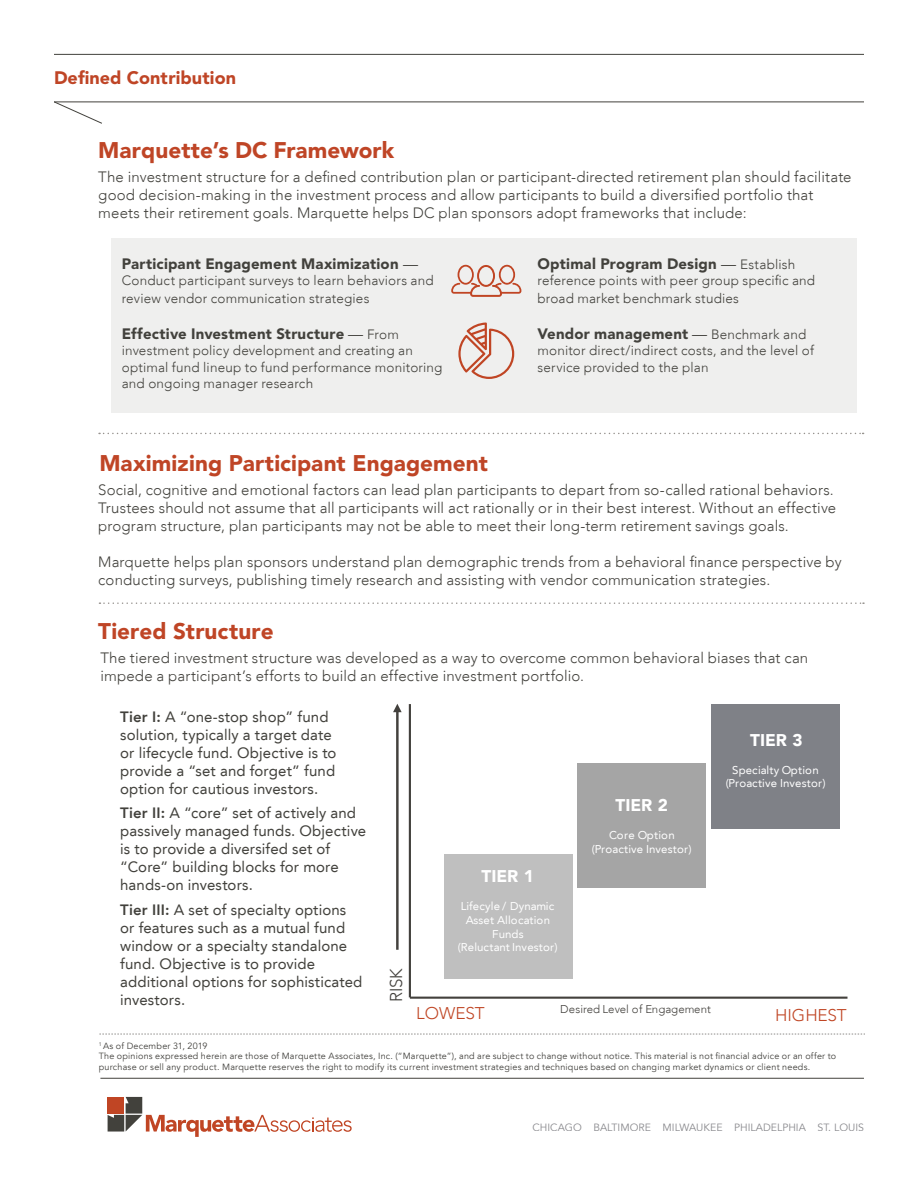
<style>
.page{position:relative;width:918px;height:1188px;background:#fff}
.page>*{position:absolute;margin:0;border:0;box-sizing:border-box;transform-origin:0 0}
.t1{font:900 22.5px "Avenir LT Std";letter-spacing:.005em;color:#bf4526}
.t2{font:900 18px "Avenir LT Std";letter-spacing:.005em;color:#bf4526}
.t3{font:300 17.25px "Avenir LT";color:#43413d}
.t4{font:900 16.95px "Avenir LT";letter-spacing:-.005em;color:#fff}
.t5{font:300 16.95px "Avenir LT";letter-spacing:-.01em;color:#c04625}
.t6{font:300 15px/18px "Avenir LT";letter-spacing:.01em;color:#42413c}
.t7{font:15px/18px "Avenir LT";letter-spacing:.01em;color:#42413c}
.t8{font:900 15px "Avenir LT Std";letter-spacing:.01em;color:#42413c}
.t9{font:300 13.5px/16.2px "Avenir LT";letter-spacing:.015em;color:#42413c}
.t10{font:11.25px/13.6px "Avenir LT";letter-spacing:.01em;color:#fff;text-align:center}
.t11{font:300 11.25px "Avenir LT";letter-spacing:.005em;color:#43413d}
.t12{font:10.5px "Avenir LT";color:#8a8a8e}
.t13{font:9px/10.8px "Avenir LT";letter-spacing:.025em;color:#42413d}
.s1{font-family:"Avenir LT";font-weight:300}
.s2{font-family:"Avenir LT";font-weight:300;font-size:13.5px}
.s3{font-weight:800}
</style>
<div class="page">
<svg style="left:99px;top:1033px;width:766px;height:2px"></svg>
<div style="left:111px;top:238px;width:746px;height:175px;background:#efefee"></div>
<svg style="left:451px;top:265px;width:70px;height:32px"></svg>
<svg style="left:458px;top:323px;width:56px;height:56px"></svg>
<div style="left:444px;top:854px;width:128px;height:125px;background:#bfbfbf"></div>
<div style="left:712px;top:704px;width:128px;height:125px;background:#7f8187"></div>
<div style="left:578px;top:763px;width:128px;height:125px;background:#a5a5a5"></div>
<hr style="left:409px;top:704px;width:2px;height:293px;background:#43413d">
<hr style="left:410px;top:997px;width:437px;height:2px;background:#43413d">
<hr style="left:396px;top:711px;width:3px;height:239px;background:#43413d">
<svg style="left:393px;top:704px;width:9px;height:8px"></svg>
<svg style="left:99px;top:433px;width:765px;height:1px"></svg>
<svg style="left:99px;top:602px;width:765px;height:2px"></svg>
<hr style="left:54px;top:102px;width:810px;height:1px;background:#42413c">
<svg style="left:54px;top:101px;width:49px;height:23px"></svg>
<hr style="left:54px;top:54px;width:810px;height:1px;background:#42413c">
<hr style="left:100px;top:1078px;width:764px;height:1px;background:#42413c">
<svg style="left:108px;top:1097px;width:244px;height:40px"></svg>
<p class="t2" style="left:54px;top:67px;width:184px">Defined Contribution</p>
<p class="t1" style="left:98px;top:137px;width:297px">Marquette’s DC Framework</p>
<p class="t6" style="left:98px;top:168px;width:755px">The investment structure for a defined contribution plan or participant-directed retirement plan should facilitate good decision-making in the investment process and allow participants to build a diversified portfolio that meets their retirement goals. Marquette helps DC plan sponsors adopt frameworks that include:</p>
<p class="t8" style="left:538px;top:255px;width:259px">Optimal Program Design <span class="s1">—</span> <span class="s2">Establish</span></p>
<p class="t9" style="left:538px;top:272px;width:279px;line-height:18px">reference points with peer group specific and broad market benchmark studies</p>
<p class="t8" style="left:538px;top:325px;width:270px">Vendor management <span class="s1">—</span> <span class="s2">Benchmark and</span></p>
<p class="t9" style="left:538px;top:343px;width:278px">monitor direct/indirect costs, and the level of service provided to the plan</p>
<p class="t8" style="left:122px;top:255px;width:298px">Participant Engagement Maximization <span class="s1">—</span></p>
<p class="t9" style="left:122px;top:272px;width:313px;line-height:18px">Conduct participant surveys to learn behaviors and review vendor communication strategies</p>
<p class="t8" style="left:122px;top:325px;width:279px">Effective Investment Structure <span class="s1">—</span> <span class="s2">From</span></p>
<p class="t9" style="left:122px;top:343px;width:322px">investment policy development and creating an optimal fund lineup to fund performance monitoring and ongoing manager research</p>
<p class="t1" style="left:99px;top:449px;width:390px">Maximizing Participant Engagement</p>
<p class="t6" style="left:98px;top:481px;width:740px">Social, cognitive and emotional factors can lead plan participants to depart from so-called rational behaviors.<br>Trustees should not assume that all participants will act rationally or in their best interest. Without an effective program structure, plan participants may not be able to meet their long-term retirement savings goals.</p>
<p class="t6" style="left:98px;top:553px;width:745px">Marquette helps plan sponsors understand plan demographic trends from a behavioral finance perspective by conducting surveys, publishing timely research and assisting with vendor communication strategies.</p>
<p class="t1" style="left:98px;top:617px;width:177px">Tiered Structure</p>
<p class="t6" style="left:100px;top:649px;width:709px">The tiered investment structure was developed as a way to overcome common behavioral biases that can impede a participant’s efforts to build an effective investment portfolio.</p>
<p class="t7" style="left:120px;top:708px;width:218px"><span class="s3">Tier I:</span> A “one-stop shop” fund solution, typically a target date or lifecycle fund. Objective is to provide a “set and forget” fund option for cautious investors.</p>
<p class="t7" style="left:120px;top:804px;width:247px"><span class="s3">Tier II:</span> A “core” set of actively and passively managed funds. Objective is to provide a diversifed set of “Core” building blocks for more hands-on investors.</p>
<p class="t7" style="left:120px;top:901px;width:244px"><span class="s3">Tier III:</span> A set of specialty options or features such as a mutual fund window or a specialty standalone fund. Objective is to provide additional options for sophisticated investors.</p>
<p class="t3" style="left:386px;top:1002px;width:35px;rotate:-90deg">RISK</p>
<p class="t4" style="left:482px;top:866px;width:54px">TIER 1</p>
<p class="t10" style="left:458px;top:900px;width:101px">Lifecyle / Dynamic<br>Asset Allocation<br>Funds<br>(Reluctant Investor)</p>
<p class="t4" style="left:615px;top:795px;width:54px">TIER 2</p>
<p class="t10" style="left:592px;top:829px;width:101px">Core Option (Proactive Investor)</p>
<p class="t4" style="left:750px;top:729px;width:54px">TIER 3</p>
<p class="t10" style="left:726px;top:763px;width:101px">Specialty Option (Proactive Investor)</p>
<p class="t11" style="left:560px;top:1003px;width:152px">Desired Level of Engagement</p>
<p class="t5" style="left:416px;top:1003px;width:70px">LOWEST</p>
<p class="t5" style="left:775px;top:1005px;width:73px">HIGHEST</p>
<p class="t13" style="left:99px;top:1040px;width:739px"><sup>1</sup> As of December 31, 2019<br>The opinions expressed herein are those of Marquette Associates, Inc. (“Marquette”), and are subject to change without notice. This material is not financial advice or an offer to purchase or sell any product. Marquette reserves the right to modify its current investment strategies and techniques based on changing market dynamics or client needs.</p>
<p class="t12" style="left:533px;top:1121px;width:333px">CHICAGO BALTIMORE MILWAUKEE PHILADELPHIA ST. LOUIS</p>
</div>
